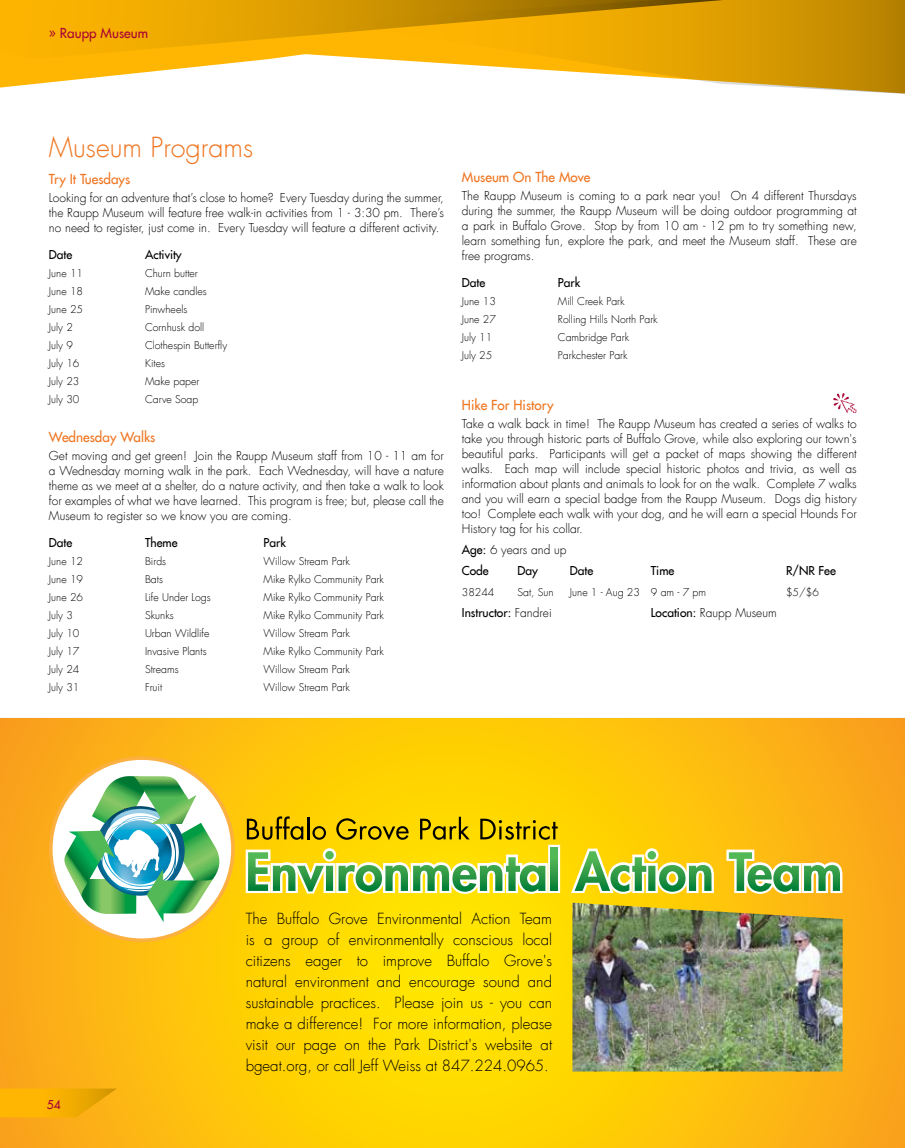
<style>
.page{position:relative;width:905px;height:1148px;background:#fff}
.page>*{position:absolute;margin:0;border:0;box-sizing:border-box;transform-origin:0 0}
.t1{font:300 27px "Futura LT";color:#ef7622}
.t2{font:300 15px/21px "Futura LT";color:#000;text-align:justify}
.t3{font:13.5px "Futura LT";color:#ef7622}
.t4{font:13.5px "Futura LT";color:#ab0634}
.t5{font:300 12px/15px "Futura LT";color:#000;text-align:justify}
.t6{font:12px "Futura LT";color:#000}
.t7{font:12px "Futura LT";color:#ab0634}
.t8{font:300 10.5px "Futura LT";color:#000}
.s1{font-weight:400}
.s2{font-weight:300}
</style>
<div class="page">
<svg style="left:0;top:718px;width:904px;height:430px;background:#fdc50a"></svg>
<div style="left:548px;top:844px;width:12px;height:49px;border:5px solid #fff"></div>
<svg style="left:247px;top:816px;width:56px;height:23px"></svg>
<hr style="left:307px;top:816px;width:2px;height:23px;background:#000">
<svg style="left:312px;top:826px;width:14px;height:13px"></svg>
<svg style="left:336px;top:818px;width:73px;height:22px;background:#c1a300"></svg>
<svg style="left:420px;top:816px;width:49px;height:23px"></svg>
<svg style="left:480px;top:818px;width:77px;height:21px;background:#bb9f00"></svg>
<svg style="left:243px;top:846px;width:307px;height:50px"></svg>
<svg style="left:550px;top:847px;width:7px;height:44px"></svg>
<svg style="left:567px;top:846px;width:149px;height:50px"></svg>
<svg style="left:724px;top:847px;width:118px;height:49px"></svg>
<svg style="left:49px;top:756px;width:186px;height:186px"></svg>
<img style="left:572px;top:902px;width:270px;height:169px">
<svg style="left:833px;top:393px;width:23px;height:20px"></svg>
<svg style="left:0;top:1088px;width:117px;height:29px;background:#f7b005"></svg>
<svg style="left:0;top:59px;width:269px;height:29px"></svg>
<svg style="left:0;top:0;width:324px;height:59px;background:#f2ae03"></svg>
<svg style="left:324px;top:0;width:580px;height:94px"></svg>
<p class="t4" style="left:49px;top:24px;width:101px">» Raupp Museum</p>
<h1 class="t1" style="left:49px;top:131px;width:206px">Museum Programs</h1>
<p class="t3" style="left:49px;top:170px;width:83px">Try It Tuesdays</p>
<p class="t5" style="left:49px;top:191px;width:396px">Looking for an adventure that’s close to home? Every Tuesday during the summer, the Raupp Museum will feature free walk-in activities from 1 - 3:30 pm. There’s no need to register, just come in. Every Tuesday will feature a different activity.</p>
<p class="t6" style="left:49px;top:247px;width:25px">Date</p>
<p class="t6" style="left:145px;top:247px;width:38px">Activity</p>
<p class="t8" style="left:49px;top:267px;width:36px">June 11</p>
<p class="t8" style="left:145px;top:267px;width:54px">Churn butter</p>
<p class="t8" style="left:49px;top:285px;width:36px">June 18</p>
<p class="t8" style="left:145px;top:285px;width:63px">Make candles</p>
<p class="t8" style="left:49px;top:303px;width:36px">June 25</p>
<p class="t8" style="left:145px;top:303px;width:44px">Pinwheels</p>
<p class="t8" style="left:49px;top:321px;width:25px">July 2</p>
<p class="t8" style="left:145px;top:321px;width:61px">Cornhusk doll</p>
<p class="t8" style="left:49px;top:339px;width:25px">July 9</p>
<p class="t8" style="left:145px;top:339px;width:84px">Clothespin Butterfly</p>
<p class="t8" style="left:49px;top:357px;width:32px">July 16</p>
<p class="t8" style="left:145px;top:357px;width:21px">Kites</p>
<p class="t8" style="left:49px;top:375px;width:32px">July 23</p>
<p class="t8" style="left:145px;top:375px;width:56px">Make paper</p>
<p class="t8" style="left:49px;top:393px;width:32px">July 30</p>
<p class="t8" style="left:145px;top:393px;width:55px">Carve Soap</p>
<p class="t3" style="left:49px;top:428px;width:108px">Wednesday Walks</p>
<p class="t5" style="left:49px;top:449px;width:396px">Get moving and get green! Join the Raupp Museum staff from 10 - 11 am for a Wednesday morning walk in the park. Each Wednesday, will have a nature theme as we meet at a shelter, do a nature activity, and then take a walk to look for examples of what we have learned. This program is free; but, please call the Museum to register so we know you are coming.</p>
<p class="t6" style="left:49px;top:535px;width:25px">Date</p>
<p class="t6" style="left:145px;top:535px;width:34px">Theme</p>
<p class="t6" style="left:263px;top:535px;width:24px">Park</p>
<p class="t8" style="left:49px;top:555px;width:36px">June 12</p>
<p class="t8" style="left:145px;top:555px;width:23px">Birds</p>
<p class="t8" style="left:263px;top:555px;width:88px">Willow Stream Park</p>
<p class="t8" style="left:49px;top:573px;width:36px">June 19</p>
<p class="t8" style="left:145px;top:573px;width:19px">Bats</p>
<p class="t8" style="left:263px;top:573px;width:122px">Mike Rylko Community Park</p>
<p class="t8" style="left:49px;top:591px;width:36px">June 26</p>
<p class="t8" style="left:145px;top:591px;width:67px">Life Under Logs</p>
<p class="t8" style="left:263px;top:591px;width:122px">Mike Rylko Community Park</p>
<p class="t8" style="left:49px;top:609px;width:25px">July 3</p>
<p class="t8" style="left:145px;top:609px;width:30px">Skunks</p>
<p class="t8" style="left:263px;top:609px;width:122px">Mike Rylko Community Park</p>
<p class="t8" style="left:49px;top:627px;width:32px">July 10</p>
<p class="t8" style="left:145px;top:627px;width:66px">Urban Wildlife</p>
<p class="t8" style="left:263px;top:627px;width:88px">Willow Stream Park</p>
<p class="t8" style="left:49px;top:645px;width:32px">July 17</p>
<p class="t8" style="left:145px;top:645px;width:63px">Invasive Plants</p>
<p class="t8" style="left:263px;top:645px;width:122px">Mike Rylko Community Park</p>
<p class="t8" style="left:49px;top:663px;width:32px">July 24</p>
<p class="t8" style="left:145px;top:663px;width:35px">Streams</p>
<p class="t8" style="left:263px;top:663px;width:88px">Willow Stream Park</p>
<p class="t8" style="left:49px;top:681px;width:32px">July 31</p>
<p class="t8" style="left:145px;top:681px;width:19px">Fruit</p>
<p class="t8" style="left:263px;top:681px;width:88px">Willow Stream Park</p>
<p class="t3" style="left:462px;top:168px;width:130px">Museum On The Move</p>
<p class="t5" style="left:462px;top:189px;width:396px">The Raupp Museum is coming to a park near you! On 4 different Thursdays during the summer, the Raupp Museum will be doing outdoor programming at a park in Buffalo Grove. Stop by from 10 am - 12 pm to try something new, learn something fun, explore the park, and meet the Museum staff. These are free programs.</p>
<p class="t6" style="left:462px;top:275px;width:25px">Date</p>
<p class="t6" style="left:558px;top:275px;width:24px">Park</p>
<p class="t8" style="left:462px;top:295px;width:36px">June 13</p>
<p class="t8" style="left:558px;top:295px;width:68px">Mill Creek Park</p>
<p class="t8" style="left:462px;top:313px;width:36px">June 27</p>
<p class="t8" style="left:558px;top:313px;width:101px">Rolling Hills North Park</p>
<p class="t8" style="left:462px;top:331px;width:32px">July 11</p>
<p class="t8" style="left:558px;top:331px;width:73px">Cambridge Park</p>
<p class="t8" style="left:462px;top:349px;width:32px">July 25</p>
<p class="t8" style="left:558px;top:349px;width:71px">Parkchester Park</p>
<p class="t3" style="left:462px;top:396px;width:93px">Hike For History</p>
<p class="t5" style="left:462px;top:416px;width:396px">Take a walk back in time! The Raupp Museum has created a series of walks to take you through historic parts of Buffalo Grove, while also exploring our town's beautiful parks. Participants will get a packet of maps showing the different walks. Each map will include special historic photos and trivia, as well as information about plants and animals to look for on the walk. Complete 7 walks and you will earn a special badge from the Raupp Museum. Dogs dig history too! Complete each walk with your dog, and he will earn a special Hounds For History tag for his collar.</p>
<p class="t5" style="left:462px;top:539px;width:106px;line-height:21px"><span class="s1">Age:</span> 6 years and up<br><span class="s1">Code</span></p>
<p class="t6" style="left:517px;top:562px;width:22px">Day</p>
<p class="t6" style="left:570px;top:562px;width:25px">Date</p>
<p class="t6" style="left:651px;top:562px;width:25px">Time</p>
<p class="t6" style="left:786px;top:562px;width:51px">R/NR Fee</p>
<p class="t8" style="left:462px;top:585px;width:34px">38244</p>
<p class="t8" style="left:517px;top:585px;width:38px">Sat, Sun</p>
<p class="t8" style="left:570px;top:585px;width:138px">June 1 - Aug 23 9 am - 7 pm</p>
<p class="t8" style="left:786px;top:585px;width:34px">$5/$6</p>
<p class="t6" style="left:462px;top:604px;width:91px">Instructor: <span class="s2">Fandrei</span></p>
<p class="t5" style="left:651px;top:605px;width:127px"><span class="s1">Location:</span> Raupp Museum</p>
<p class="t7" style="left:47px;top:1096px;width:15px">54</p>
<p class="t2" style="left:246px;top:908px;width:308px">The Buffalo Grove Environmental Action Team is a group of environmentally conscious local citizens eager to improve Buffalo Grove's natural environment and encourage sound and sustainable practices. Please join us - you can make a difference! For more information, please visit our page on the Park District's website at bgeat.org, or call Jeff Weiss at 847.224.0965.</p>
</div>
